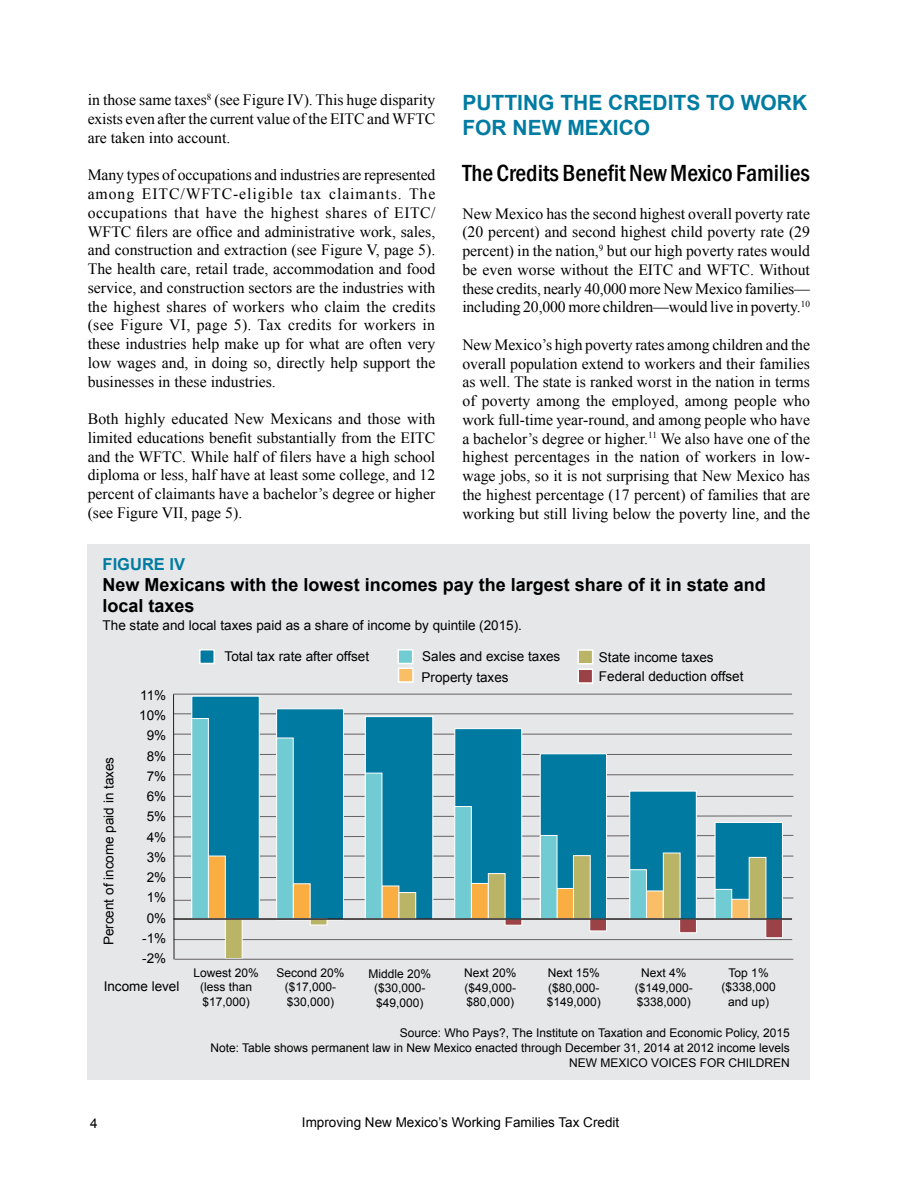
<style>
.page{position:relative;width:918px;height:1188px;background:#fff}
.page>*{position:absolute;margin:0;border:0;box-sizing:border-box;transform-origin:0 0}
.t1{font:500 condensed 24px "Franklin Gothic";color:#000}
.t2{font:700 21px/25.5px "Arial";color:#007ba1}
.t3{font:700 18px/21px "Arial";color:#000}
.t4{font:700 16.5px "Arial";color:#007ba1}
.t5{font:15.75px/18.8px "Times New Roman";color:#000;text-align:justify}
.t6{font:13.5px/20.2px "Arial";color:#000}
.t7{font:12px/14.4px "Arial";color:#000;text-align:center}
</style>
<div class="page">
<div style="left:88px;top:544px;width:722px;height:536px;background:#e6e7e8"></div>
<div style="left:199px;top:649px;width:16px;height:15px;background:#007aa1;border:2px solid #fff"></div>
<div style="left:398px;top:667px;width:16px;height:16px;background:#fabf66;border:2px solid #fff"></div>
<div style="left:577px;top:649px;width:16px;height:16px;background:#bab566;border:2px solid #fff"></div>
<div style="left:577px;top:668px;width:16px;height:16px;background:#9a4245;border:2px solid #fff"></div>
<hr style="left:174px;top:939px;width:618px;height:1px;background:#656264">
<div style="left:225px;top:918px;width:18px;height:41px;background:#bab566;border:1px solid #fff"></div>
<svg style="left:175px;top:713px;width:619px;height:188px"></svg>
<div style="left:505px;top:918px;width:17px;height:8px;background:#9a4245;border:1px solid #fff"></div>
<div style="left:589px;top:918px;width:18px;height:13px;background:#9a4245;border:1px solid #fff"></div>
<div style="left:679px;top:918px;width:18px;height:15px;background:#9a4245;border:1px solid #fff"></div>
<div style="left:765px;top:918px;width:18px;height:20px;background:#9a4245;border:1px solid #fff"></div>
<div style="left:454px;top:728px;width:68px;height:192px;background:#007aa1;border:1px solid #fff"></div>
<svg style="left:173px;top:693px;width:2px;height:267px"></svg>
<div style="left:191px;top:696px;width:69px;height:224px;background:#007aa1;border:1px solid #fff"></div>
<div style="left:276px;top:708px;width:68px;height:212px;background:#007aa1;border:1px solid #fff"></div>
<div style="left:365px;top:716px;width:68px;height:204px;background:#007aa1;border:1px solid #fff"></div>
<div style="left:540px;top:753px;width:67px;height:167px;background:#007aa1;border:1px solid #fff"></div>
<div style="left:629px;top:791px;width:68px;height:129px;background:#007aa1;border:1px solid #fff"></div>
<div style="left:715px;top:822px;width:68px;height:98px;background:#007aa1;border:1px solid #fff"></div>
<div style="left:208px;top:856px;width:18px;height:63px;background:#faad40;border:1px solid #fff"></div>
<div style="left:293px;top:883px;width:18px;height:36px;background:#faad40"></div>
<div style="left:382px;top:885px;width:17px;height:34px;background:#faad40;border:1px solid #fff"></div>
<div style="left:471px;top:883px;width:18px;height:36px;background:#faad40"></div>
<div style="left:556px;top:888px;width:18px;height:31px;background:#faad40;border:1px solid #fff"></div>
<div style="left:646px;top:890px;width:18px;height:29px;background:#fabf66"></div>
<div style="left:731px;top:899px;width:19px;height:20px;background:#fabf66;border:1px solid #fff"></div>
<div style="left:310px;top:918px;width:18px;height:7px;background:#bab566;border:1px solid #fff"></div>
<div style="left:398px;top:892px;width:18px;height:27px;background:#bab566;border:1px solid #fff"></div>
<div style="left:488px;top:873px;width:18px;height:46px;background:#bab566;border:1px solid #fff"></div>
<div style="left:573px;top:855px;width:18px;height:64px;background:#bab566;border:1px solid #fff"></div>
<div style="left:663px;top:853px;width:18px;height:66px;background:#bab566;border:1px solid #fff"></div>
<div style="left:749px;top:857px;width:17px;height:62px;background:#bab566;border:1px solid #fff"></div>
<hr style="left:173px;top:694px;width:619px;height:1px;background:#656264">
<div style="left:191px;top:718px;width:18px;height:201px;background:#71cbd2;border:1px solid #fff"></div>
<div style="left:276px;top:737px;width:18px;height:182px;background:#71cbd2;border:1px solid #fff"></div>
<div style="left:365px;top:773px;width:17px;height:146px;background:#71cbd2;border:1px solid #fff"></div>
<div style="left:454px;top:806px;width:18px;height:113px;background:#71cbd2;border:1px solid #fff"></div>
<div style="left:540px;top:835px;width:18px;height:84px;background:#71cbd2;border:1px solid #fff"></div>
<div style="left:629px;top:869px;width:18px;height:50px;background:#71cbd2;border:1px solid #fff"></div>
<div style="left:715px;top:889px;width:17px;height:30px;background:#71cbd2;border:1px solid #fff"></div>
<hr style="left:173px;top:918px;width:619px;height:2px;background:#241f21">
<div style="left:398px;top:649px;width:15px;height:15px;background:#71cbd2;border:2px solid #fff"></div>
<hr style="left:175px;top:959px;width:618px;height:1px;background:#656264">
<p class="t5" style="left:88px;top:91px;width:349px">in those same taxes<sup>8</sup> (see Figure IV). This huge disparity exists even after the current value of the EITC and WFTC are taken into account.</p>
<p class="t5" style="left:88px;top:166px;width:349px">Many types of occupations and industries are represented among EITC/WFTC-eligible tax claimants. The occupations that have the highest shares of EITC/ WFTC filers are office and administrative work, sales, and construction and extraction (see Figure V, page 5).<br>The health care, retail trade, accommodation and food service, and construction sectors are the industries with the highest shares of workers who claim the credits (see Figure VI, page 5). Tax credits for workers in these industries help make up for what are often very low wages and, in doing so, directly help support the businesses in these industries.</p>
<p class="t5" style="left:88px;top:409px;width:349px">Both highly educated New Mexicans and those with limited educations benefit substantially from the EITC and the WFTC. While half of filers have a high school diploma or less, half have at least some college, and 12 percent of claimants have a bachelor’s degree or higher (see Figure VII, page 5).</p>
<h2 class="t2" style="left:462px;top:90px;width:346px">Putting the Credits to Work for New Mexico</h2>
<h1 class="t1" style="left:462px;top:157px;width:349px">The Credits Benefit New Mexico Families</h1>
<p class="t5" style="left:462px;top:204px;width:349px">New Mexico has the second highest overall poverty rate (20 percent) and second highest child poverty rate (29 percent) in the nation,<sup>9</sup> but our high poverty rates would be even worse without the EITC and WFTC. Without these credits, nearly 40,000 more New Mexico families— including 20,000 more children—would live in poverty.<sup>10</sup></p>
<p class="t5" style="left:462px;top:335px;width:349px">New Mexico’s high poverty rates among children and the overall population extend to workers and their families as well. The state is ranked worst in the nation in terms of poverty among the employed, among people who work full-time year-round, and among people who have a bachelor’s degree or higher.<sup>11</sup> We also have one of the highest percentages in the nation of workers in low&shy;wage jobs, so it is not surprising that New Mexico has the highest percentage (17 percent) of families that are working but still living below the poverty line, and the</p>
<p class="t4" style="left:103px;top:553px;width:84px">Figure IV</p>
<p class="t3" style="left:103px;top:574px;width:665px">New Mexicans with the lowest incomes pay the largest share of it in state and local taxes</p>
<p class="t6" style="left:103px;top:615px;width:421px">The state and local taxes paid as a share of income by quintile (2015).</p>
<p class="t6" style="left:99px;top:945px;width:190px;rotate:-90deg">Percent of income paid in taxes</p>
<p class="t6" style="left:139px;top:685px;width:29px;text-align:center">11%<br>10%<br>9%<br>8%<br>7%<br>6%<br>5%<br>4%<br>3%<br>2%<br>1%<br>0% -1% -2%</p>
<p class="t6" style="left:104px;top:976px;width:77px">Income level</p>
<p class="t6" style="left:225px;top:646px;width:146px">Total tax rate after offset</p>
<p class="t6" style="left:422px;top:646px;width:140px">Sales and excise taxes<br>Property taxes</p>
<p class="t6" style="left:599px;top:647px;width:146px;line-height:19px">State income taxes<br>Federal deduction offset</p>
<p class="t7" style="left:194px;top:966px;width:67px">Lowest 20% (less than $17,000)</p>
<p class="t7" style="left:276px;top:966px;width:70px">Second 20% ($17,000- $30,000)</p>
<p class="t7" style="left:368px;top:966px;width:64px">Middle 20% ($30,000- $49,000)</p>
<p class="t7" style="left:464px;top:966px;width:54px;text-align:justify">Next 20% ($49,000- $80,000)</p>
<p class="t7" style="left:547px;top:966px;width:56px;text-align:justify">Next 15% ($80,000- $149,000)</p>
<p class="t7" style="left:635px;top:966px;width:60px">Next 4% ($149,000- $338,000)</p>
<p class="t7" style="left:722px;top:966px;width:56px">Top 1% ($338,000 and up)</p>
<p class="t7" style="left:211px;top:1025px;width:581px;line-height:15px;text-align:right">Source: Who Pays?, The Institute on Taxation and Economic Policy, 2015<br>Note: Table shows permanent law in New Mexico enacted through December 31, 2014 at 2012 income levels<br>NEW MEXICO VOICES FOR CHILDREN</p>
<p class="t6" style="left:90px;top:1113px;width:9px">4</p>
<p class="t6" style="left:302px;top:1112px;width:319px">Improving New Mexico’s Working Families Tax Credit</p>
</div>
